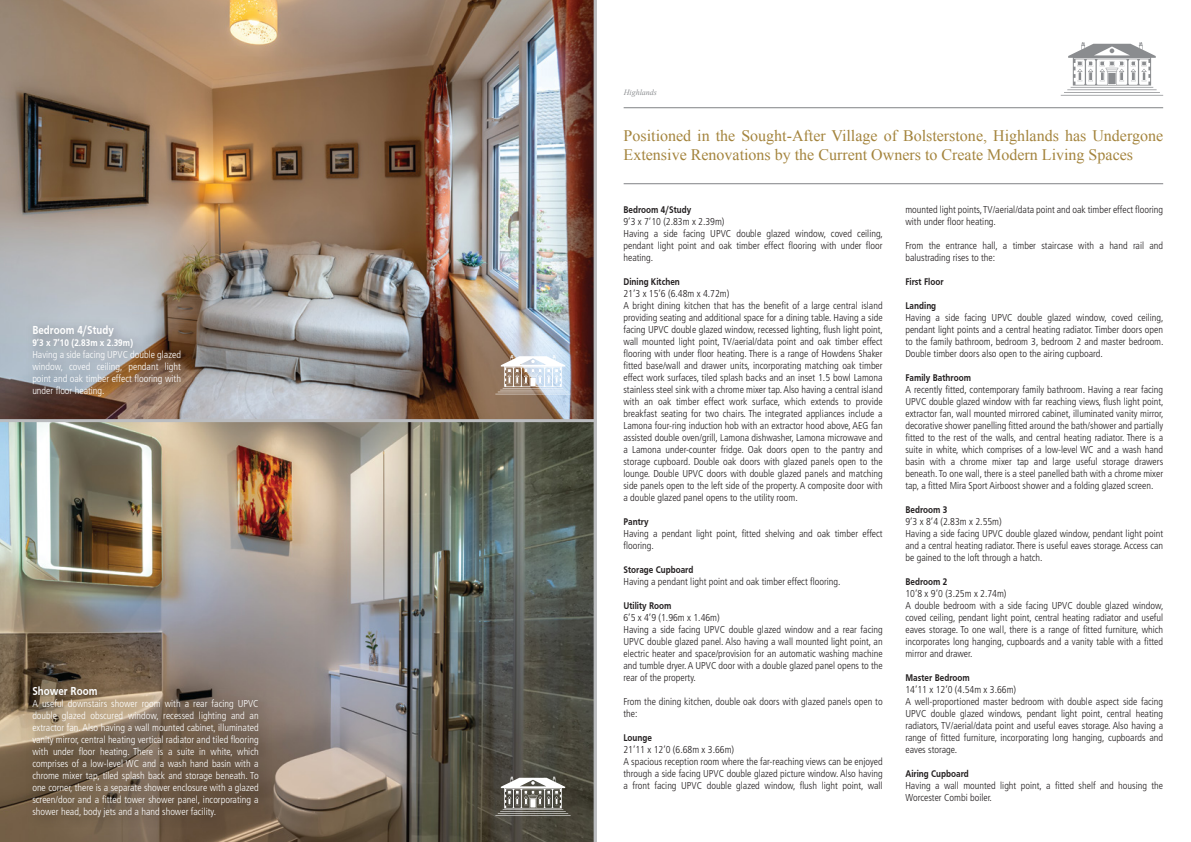
<style>
.page{position:relative;width:1191px;height:842px;background:#fff}
.page>*{position:absolute;margin:0;border:0;box-sizing:border-box;transform-origin:0 0}
.t1{font:16px/19.2px "Times New Roman";color:#a4843d}
.t2{font:700 12px "Frutiger Cnd";color:#fff}
.t3{font:300 condensed 10px/12px "Frutiger LT Std";color:#231f20}
.t4{font:300 condensed 10px/12px "Frutiger LT Std";color:#fff;text-align:justify}
.t5{font:700 10px "Frutiger Cnd";color:#231f20}
.t6{font:700 10px "Frutiger Cnd";color:#fff}
.t7{font:italic 8px "Times New Roman";color:#8a8c8f}
</style>
<div class="page">
<img style="left:0;top:0;width:594px;height:842px">
<hr style="left:623px;top:107px;width:540px;height:1px;background:#808285">
<hr style="left:623px;top:183px;width:540px;height:1px;background:#808285">
<svg style="left:1060px;top:42px;width:103px;height:54px"></svg>
<img style="left:20px;top:673px;width:259px;height:162px">
<svg style="left:495px;top:355px;width:75px;height:39px"></svg>
<svg style="left:495px;top:777px;width:75px;height:39px"></svg>
<hr style="left:0;top:419px;width:595px;height:3px;background:#bbbdc0">
<hr style="left:594px;top:0;width:3px;height:842px;background:#bbbdc0">
<img style="left:20px;top:311px;width:181px;height:103px">
<img style="left:0;top:762px;width:42px;height:80px">
<p class="t2" style="left:32px;top:323px;width:83px">Bedroom 4/Study</p>
<p class="t6" style="left:32px;top:337px;width:102px">9’3 x 7’10 (2.83m x 2.39m)</p>
<p class="t4" style="left:32px;top:348px;width:150px">Having a side facing UPVC double glazed window, coved ceiling, pendant light point and oak timber effect flooring with under floor heating.</p>
<p class="t2" style="left:32px;top:684px;width:67px">Shower Room</p>
<p class="t4" style="left:32px;top:698px;width:228px">A useful downstairs shower room with a rear facing UPVC double glazed obscured window, recessed lighting and an extractor fan. Also having a wall mounted cabinet, illuminated vanity mirror, central heating vertical radiator and tiled flooring with under floor heating. There is a suite in white, which comprises of a low-level WC and a wash hand basin with a chrome mixer tap, tiled splash back and storage beneath. To one corner, there is a separate shower enclosure with a glazed screen/door and a fitted tower shower panel, incorporating a shower head, body jets and a hand shower facility.</p>
<p class="t7" style="left:624px;top:87px;width:35px">Highlands</p>
<h1 class="t1" style="left:623px;top:126px;width:541px">Positioned in the Sought-After Village of Bolsterstone, Highlands has Undergone<br>Extensive Renovations by the Current Owners to Create Modern Living Spaces</h1>
<p class="t5" style="left:623px;top:204px;width:69px">Bedroom 4/Study</p>
<p class="t3" style="left:623px;top:216px;width:261px">9’3 x 7’10 (2.83m x 2.39m)<br>Having a side facing UPVC double glazed window, coved ceiling, pendant light point and oak timber effect flooring with under floor heating.</p>
<p class="t5" style="left:623px;top:276px;width:58px">Dining Kitchen</p>
<p class="t3" style="left:623px;top:288px;width:261px">21’3 x 15’6 (6.48m x 4.72m)<br>A bright dining kitchen that has the benefit of a large central island providing seating and additional space for a dining table. Having a side facing UPVC double glazed window, recessed lighting, flush light point, wall mounted light point, TV/aerial/data point and oak timber effect flooring with under floor heating. There is a range of Howdens Shaker fitted base/wall and drawer units, incorporating matching oak timber effect work surfaces, tiled splash backs and an inset 1.5 bowl Lamona stainless steel sink with a chrome mixer tap. Also having a central island with an oak timber effect work surface, which extends to provide breakfast seating for two chairs. The integrated appliances include a Lamona four-ring induction hob with an extractor hood above, AEG fan assisted double oven/grill, Lamona dishwasher, Lamona microwave and a Lamona under-counter fridge. Oak doors open to the pantry and storage cupboard. Double oak doors with glazed panels open to the lounge. Double UPVC doors with double glazed panels and matching side panels open to the left side of the property. A composite door with a double glazed panel opens to the utility room.</p>
<p class="t5" style="left:623px;top:516px;width:27px">Pantry</p>
<p class="t3" style="left:623px;top:528px;width:261px">Having a pendant light point, fitted shelving and oak timber effect flooring.</p>
<p class="t5" style="left:623px;top:564px;width:71px">Storage Cupboard</p>
<p class="t3" style="left:623px;top:576px;width:219px">Having a pendant light point and oak timber effect flooring.</p>
<p class="t5" style="left:623px;top:600px;width:50px">Utility Room</p>
<p class="t3" style="left:623px;top:612px;width:261px">6’5 x 4’9 (1.96m x 1.46m)<br>Having a side facing UPVC double glazed window and a rear facing UPVC double glazed panel. Also having a wall mounted light point, an electric heater and space/provision for an automatic washing machine and tumble dryer. A UPVC door with a double glazed panel opens to the rear of the property.</p>
<p class="t3" style="left:623px;top:696px;width:261px">From the dining kitchen, double oak doors with glazed panels open to the:</p>
<p class="t5" style="left:623px;top:732px;width:30px">Lounge</p>
<p class="t3" style="left:623px;top:744px;width:261px">21’11 x 12’0 (6.68m x 3.66m)<br>A spacious reception room where the far-reaching views can be enjoyed through a side facing UPVC double glazed picture window. Also having a front facing UPVC double glazed window, flush light point, wall</p>
<p class="t3" style="left:905px;top:204px;width:259px">mounted light points, TV/aerial/data point and oak timber effect flooring with under floor heating.</p>
<p class="t3" style="left:905px;top:240px;width:259px">From the entrance hall, a timber staircase with a hand rail and balustrading rises to the:</p>
<p class="t5" style="left:905px;top:276px;width:40px">First Floor</p>
<p class="t5" style="left:905px;top:300px;width:32px">Landing</p>
<p class="t3" style="left:905px;top:312px;width:260px;text-align:justify">Having a side facing UPVC double glazed window, coved ceiling, pendant light points and a central heating radiator. Timber doors open to the family bathroom, bedroom 3, bedroom 2 and master bedroom.<br>Double timber doors also open to the airing cupboard.</p>
<p class="t5" style="left:905px;top:372px;width:67px">Family Bathroom</p>
<p class="t3" style="left:905px;top:384px;width:260px;text-align:justify">A recently fitted, contemporary family bathroom. Having a rear facing UPVC double glazed window with far reaching views, flush light point, extractor fan, wall mounted mirrored cabinet, illuminated vanity mirror, decorative shower panelling fitted around the bath/shower and partially fitted to the rest of the walls, and central heating radiator. There is a suite in white, which comprises of a low-level WC and a wash hand basin with a chrome mixer tap and large useful storage drawers beneath. To one wall, there is a steel panelled bath with a chrome mixer tap, a fitted Mira Sport Airboost shower and a folding glazed screen.</p>
<p class="t5" style="left:905px;top:504px;width:44px">Bedroom 3</p>
<p class="t3" style="left:905px;top:516px;width:259px">9’3 x 8’4 (2.83m x 2.55m)<br>Having a side facing UPVC double glazed window, pendant light point and a central heating radiator. There is useful eaves storage. Access can be gained to the loft through a hatch.</p>
<p class="t5" style="left:905px;top:576px;width:44px">Bedroom 2</p>
<p class="t3" style="left:905px;top:588px;width:260px">10’8 x 9’0 (3.25m x 2.74m)<br>A double bedroom with a side facing UPVC double glazed window, coved ceiling, pendant light point, central heating radiator and useful eaves storage. To one wall, there is a range of fitted furniture, which incorporates long hanging, cupboards and a vanity table with a fitted mirror and drawer.</p>
<p class="t5" style="left:905px;top:672px;width:66px">Master Bedroom</p>
<p class="t3" style="left:905px;top:684px;width:259px">14’11 x 12’0 (4.54m x 3.66m)<br>A well-proportioned master bedroom with double aspect side facing UPVC double glazed windows, pendant light point, central heating radiators, TV/aerial/data point and useful eaves storage. Also having a range of fitted furniture, incorporating long hanging, cupboards and eaves storage.</p>
<p class="t5" style="left:905px;top:768px;width:65px">Airing Cupboard</p>
<p class="t3" style="left:905px;top:780px;width:259px">Having a wall mounted light point, a fitted shelf and housing the<br>Worcester Combi boiler.</p>
</div>
